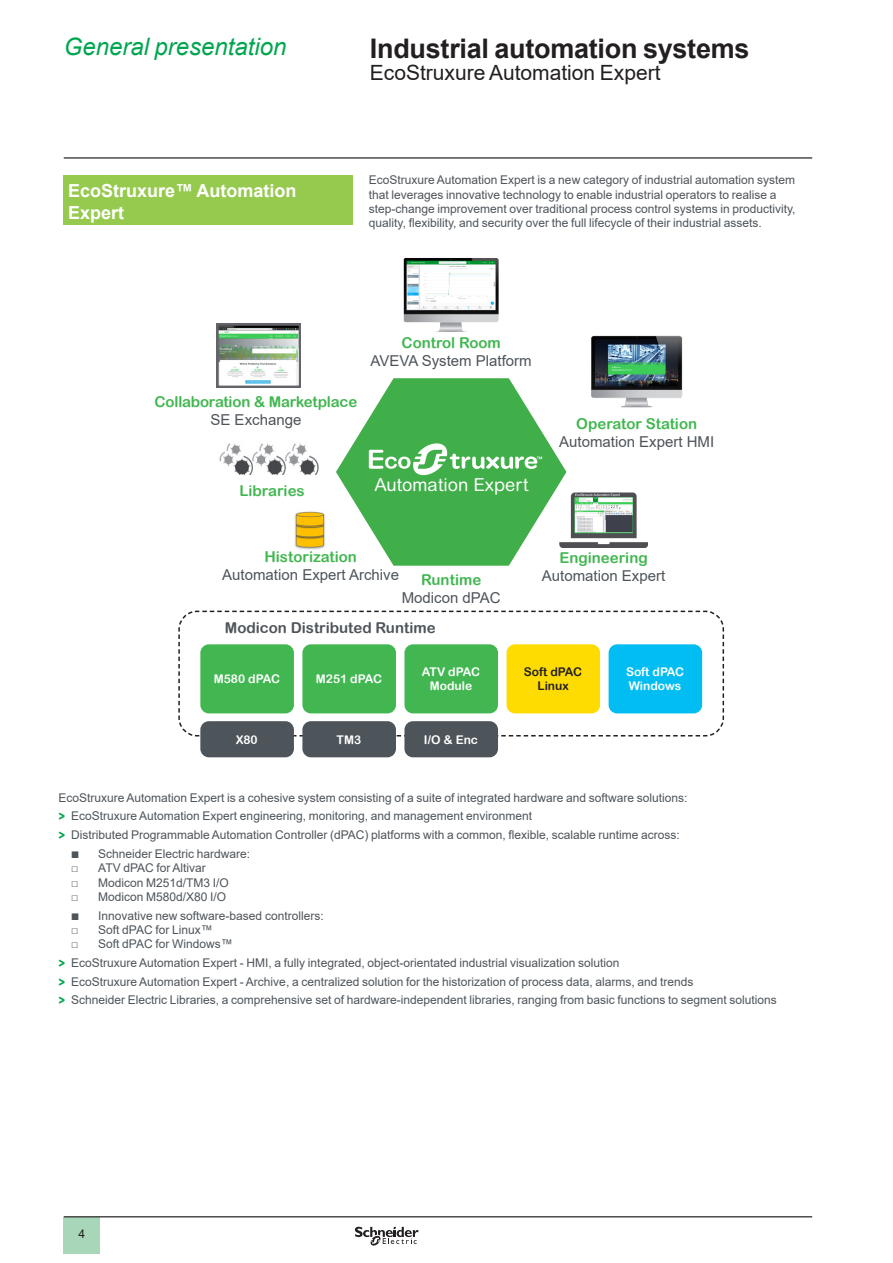
<style>
.page{position:relative;width:893px;height:1263px;background:#fff}
.page>*{position:absolute;margin:0;border:0;box-sizing:border-box;transform-origin:0 0}
._0_TitleLev1{font:700 27px "Arial";letter-spacing:-.01em;color:#231f20}
._0_Topic{font:italic 24px "Arial";color:#00a54f}
._0_TitleLev2{font:21px "Arial";color:#231f20}
._1_Section_2__12{font:700 18px/21.6px "Arial";color:#fff}
.t1{font:18px "Arial Rounded MT Pro";color:#fff}
.t2{font:15px "Arial";color:#4d545a}
.t3{font:15px "Arial Rounded MT Bold";color:#42b751}
.t4{font:15px "Arial Rounded MT Bold";color:#4d545a}
.Cell_Section_2__10{font:12px/14.4px "Arial";color:#4d545a}
._1_List_Cube1__8{font:12px "Arial";color:#4d545a}
.t5{font:12px "Arial Rounded MT Bold";color:#fff}
.t6{font:12px "Arial Rounded MT Bold";color:#231f20}
.t7{font:12px "Graph Schneider";color:#4d545a}
.t8{font:12px "Arial";color:#231f20}
.s1{font-family:"SE Optimist";font-weight:900;font-size:15px;color:#00a54f}
</style>
<div class="page">
<hr style="left:64px;top:157px;width:748px;height:2px;background:#231f20">
<div style="left:64px;top:1217px;width:36px;height:37px;background:#a7d7b8"></div>
<hr style="left:64px;top:1216px;width:748px;height:1px;background:#231f20">
<svg style="left:355px;top:1226px;width:64px;height:20px"></svg>
<div style="left:64px;top:176px;width:289px;height:49px;background:#96ca4e"></div>
<svg style="left:178px;top:610px;width:547px;height:127px"></svg>
<div style="left:200px;top:721px;width:94px;height:36px;background:#4d545a;border-radius:9px"></div>
<div style="left:302px;top:721px;width:94px;height:36px;background:#4d545a;border-radius:9px"></div>
<div style="left:404px;top:721px;width:94px;height:36px;background:#4d545a;border-radius:9px"></div>
<div style="left:200px;top:644px;width:94px;height:69px;background:#42b751;border-radius:9px"></div>
<div style="left:302px;top:644px;width:94px;height:69px;background:#42b751;border-radius:9px"></div>
<div style="left:404px;top:644px;width:94px;height:69px;background:#42b751;border-radius:9px"></div>
<div style="left:506px;top:644px;width:94px;height:69px;background:#ffdc01;border-radius:9px"></div>
<div style="left:609px;top:644px;width:93px;height:69px;background:#01bdf2;border-radius:9px"></div>
<svg style="left:336px;top:378px;width:230px;height:188px"></svg>
<img style="left:216px;top:323px;width:84px;height:65px">
<img style="left:219px;top:443px;width:100px;height:32px">
<img style="left:404px;top:258px;width:95px;height:74px">
<img style="left:559px;top:493px;width:89px;height:54px">
<img style="left:295px;top:511px;width:31px;height:39px">
<img style="left:591px;top:335px;width:92px;height:73px">
<p class="_0_Topic" style="left:64px;top:31px;width:224px">General presentation</p>
<p class="_1_Section_2__12" style="left:68px;top:180px;width:230px">EcoStruxure™ Automation<br>Expert</p>
<p class="_0_TitleLev1" style="left:370px;top:29px;width:381px">Industrial automation systems</p>
<p class="_0_TitleLev2" style="left:370px;top:58px;width:292px">EcoStruxure Automation Expert</p>
<p class="Cell_Section_2__10" style="left:369px;top:173px;width:428px">EcoStruxure Automation Expert is a new category of industrial automation system that leverages innovative technology to enable industrial operators to realise a step-change improvement over traditional process control systems in productivity, quality, flexibility, and security over the full lifecycle of their industrial assets.</p>
<p class="t3" style="left:402px;top:334px;width:101px">Control Room</p>
<p class="t2" style="left:371px;top:350px;width:163px">AVEVA System Platform</p>
<p class="t3" style="left:155px;top:392px;width:204px">Collaboration &amp; Marketplace</p>
<p class="t2" style="left:210px;top:409px;width:92px">SE Exchange</p>
<p class="t3" style="left:576px;top:415px;width:122px">Operator Station</p>
<p class="t2" style="left:559px;top:432px;width:157px">Automation Expert HMI</p>
<p class="t3" style="left:239px;top:481px;width:67px">Libraries</p>
<p class="t1" style="left:374px;top:474px;width:156px">Automation Expert</p>
<p class="t3" style="left:264px;top:548px;width:94px">Historization</p>
<p class="t2" style="left:222px;top:564px;width:178px">Automation Expert Archive</p>
<p class="t3" style="left:421px;top:571px;width:62px">Runtime</p>
<p class="t2" style="left:402px;top:588px;width:100px">Modicon dPAC</p>
<p class="t4" style="left:225px;top:619px;width:212px">Modicon Distributed Runtime</p>
<p class="t3" style="left:559px;top:549px;width:90px">Engineering</p>
<p class="t2" style="left:542px;top:566px;width:125px">Automation Expert</p>
<p class="t5" style="left:214px;top:672px;width:68px">M580 dPAC</p>
<p class="t5" style="left:316px;top:672px;width:68px">M251 dPAC</p>
<p class="t5" style="left:422px;top:665px;width:59px">ATV dPAC</p>
<p class="t5" style="left:430px;top:679px;width:44px">Module</p>
<p class="t5" style="left:236px;top:732px;width:23px">X80</p>
<p class="t5" style="left:337px;top:732px;width:26px">TM3</p>
<p class="t5" style="left:424px;top:732px;width:56px">I/O &amp; Enc</p>
<p class="t6" style="left:524px;top:665px;width:60px">Soft dPAC</p>
<p class="t6" style="left:537px;top:679px;width:33px">Linux</p>
<p class="t5" style="left:626px;top:665px;width:60px">Soft dPAC</p>
<p class="t5" style="left:629px;top:679px;width:54px">Windows</p>
<p class="_1_List_Cube1__8" style="left:58px;top:789px;width:630px">EcoStruxure Automation Expert is a cohesive system consisting of a suite of integrated hardware and software solutions:</p>
<p class="Cell_Section_2__10" style="left:58px;top:809px;width:475px"><span class="s1">&gt;</span> EcoStruxure Automation Expert engineering, monitoring, and management environment</p>
<p class="Cell_Section_2__10" style="left:58px;top:828px;width:623px"><span class="s1">&gt;</span> Distributed Programmable Automation Controller (dPAC) platforms with a common, flexible, scalable runtime across:</p>
<p class="t7" style="left:71px;top:846px;width:10px">b</p>
<p class="Cell_Section_2__10" style="left:98px;top:846px;width:154px">Schneider Electric hardware:</p>
<p class="Cell_Section_2__10" style="left:71px;top:861px;width:136px">□ ATV dPAC for Altivar</p>
<p class="Cell_Section_2__10" style="left:71px;top:875px;width:159px">□ Modicon M251d/TM3 I/O</p>
<p class="Cell_Section_2__10" style="left:71px;top:889px;width:157px">□ Modicon M580d/X80 I/O</p>
<p class="t7" style="left:71px;top:908px;width:10px">b</p>
<p class="Cell_Section_2__10" style="left:98px;top:908px;width:227px">Innovative new software-based controllers:</p>
<p class="Cell_Section_2__10" style="left:71px;top:922px;width:143px">□ Soft dPAC for Linux™</p>
<p class="Cell_Section_2__10" style="left:71px;top:937px;width:163px">□ Soft dPAC for Windows™</p>
<p class="Cell_Section_2__10" style="left:58px;top:955px;width:563px"><span class="s1">&gt;</span> EcoStruxure Automation Expert - HMI, a fully integrated, object-orientated industrial visualization solution</p>
<p class="Cell_Section_2__10" style="left:58px;top:974px;width:637px"><span class="s1">&gt;</span> EcoStruxure Automation Expert - Archive, a centralized solution for the historization of process data, alarms, and trends</p>
<p class="Cell_Section_2__10" style="left:58px;top:993px;width:720px"><span class="s1">&gt;</span> Schneider Electric Libraries, a comprehensive set of hardware-independent libraries, ranging from basic functions to segment solutions</p>
<p class="t8" style="left:79px;top:1225px;width:8px">4</p>
</div>
